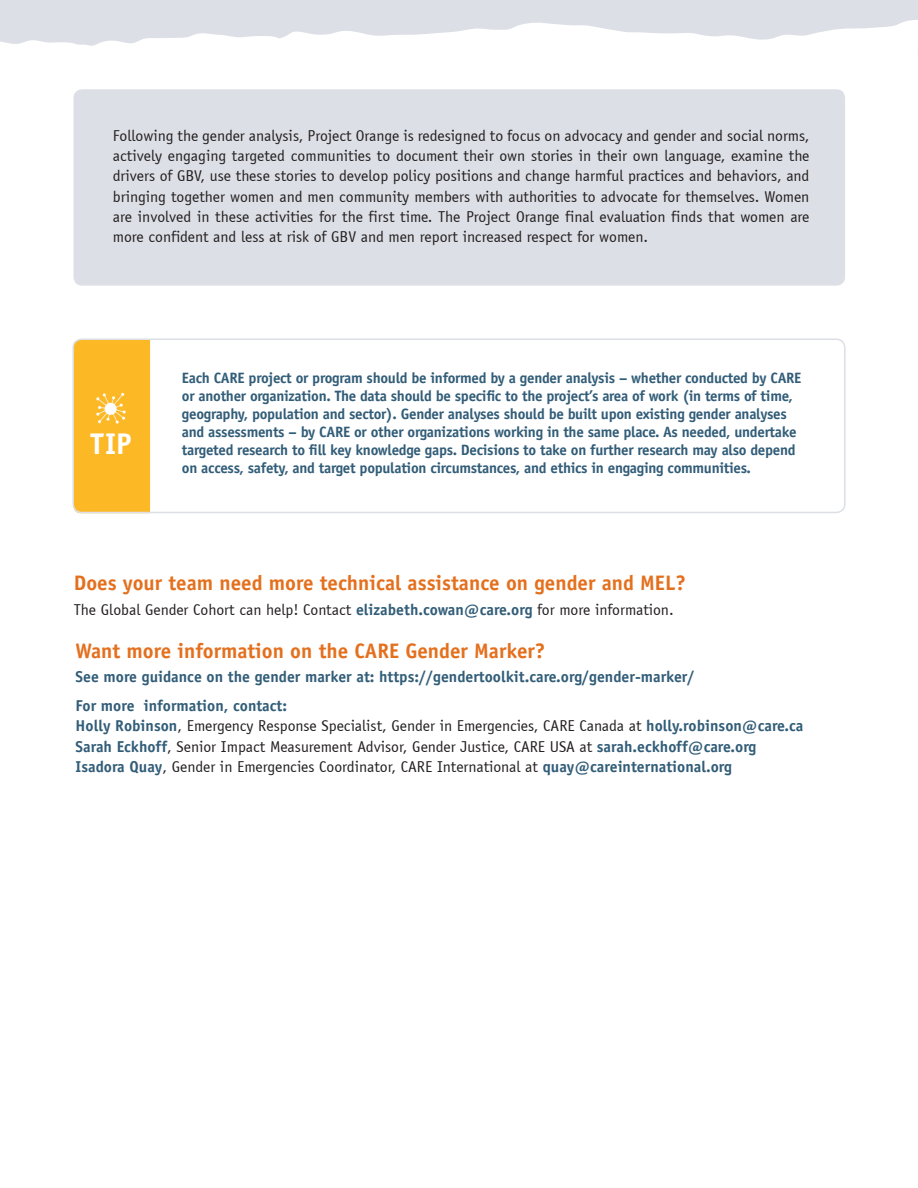
<style>
.page{position:relative;width:918px;height:1188px;background:#fff}
.page>*{position:absolute;margin:0;border:0;box-sizing:border-box;transform-origin:0 0}
.t1{font:700 30px "Officina Sans Std";color:#fff}
.t2{font:700 21px "Officina Sans Std";color:#e4701e}
.t3{font:15.75px/20.2px "Officina Sans";color:#231f20}
.t4{font:700 15.75px/29px "Officina Sans Std";color:#325d78}
.t5{font:700 15px/18px "Officina Sans Std";letter-spacing:-.02em;color:#325d78}
.s1{font-family:"Officina Sans Std";font-weight:700;color:#325d78}
</style>
<div class="page">
<div style="left:0;top:0;width:918px;height:54px;background:#dcdfe5"></div>
<svg style="left:0;top:20px;width:918px;height:34px;fill:#fff"></svg>
<div style="left:73px;top:89px;width:772px;height:197px;background:#dcdfe5;border-radius:9px"></div>
<div style="left:74px;top:341px;width:76px;height:172px;background:#fcb825"></div>
<div style="left:72px;top:338px;width:774px;height:175px;border:2px solid #dcdfe5;border-radius:9px"></div>
<img style="left:91px;top:388px;width:40px;height:38px">
<p class="t3" style="left:113px;top:125px;width:698px;text-align:justify">Following the gender analysis, Project Orange is redesigned to focus on advocacy and gender and social norms, actively engaging targeted communities to document their own stories in their own language, examine the drivers of GBV, use these stories to develop policy positions and change harmful practices and behaviors, and bringing together women and men community members with authorities to advocate for themselves. Women are involved in these activities for the first time. The Project Orange final evaluation finds that women are more confident and less at risk of GBV and men report increased respect for women.</p>
<h1 class="t1" style="left:91px;top:425px;width:43px">TIP</h1>
<p class="t5" style="left:182px;top:369px;width:621px">Each CARE project or program should be informed by a gender analysis – whether conducted by CARE or another organization. The data should be specific to the project’s area of work (in terms of time, geography, population and sector). Gender analyses should be built upon existing gender analyses and assessments – by CARE or other organizations working in the same place. As needed, undertake targeted research to fill key knowledge gaps. Decisions to take on further research may also depend on access, safety, and target population circumstances, and ethics in engaging communities.</p>
<h2 class="t2" style="left:74px;top:570px;width:614px">Does your team need more technical assistance on gender and MEL?</h2>
<p class="t3" style="left:74px;top:600px;width:601px">The Global Gender Cohort can help! Contact <span class="s1">elizabeth.cowan@care.org</span> for more information.</p>
<h2 class="t2" style="left:76px;top:637px;width:471px">Want more information on the CARE Gender Marker?</h2>
<p class="t4" style="left:76px;top:662px;width:620px">See more guidance on the gender marker at: https://gendertoolkit.care.org/gender-marker/<br>For more information, contact:</p>
<p class="t3" style="left:76px;top:716px;width:729px"><span class="s1">Holly Robinson</span>, Emergency Response Specialist, Gender in Emergencies, CARE Canada at <span class="s1">holly.robinson@care.ca<br>Sarah Eckhoff</span>, Senior Impact Measurement Advisor, Gender Justice, CARE USA at <span class="s1">sarah.eckhoff@care.org<br>Isadora Quay</span>, Gender in Emergencies Coordinator, CARE International at <span class="s1">quay@careinternational.org</span></p>
</div>
